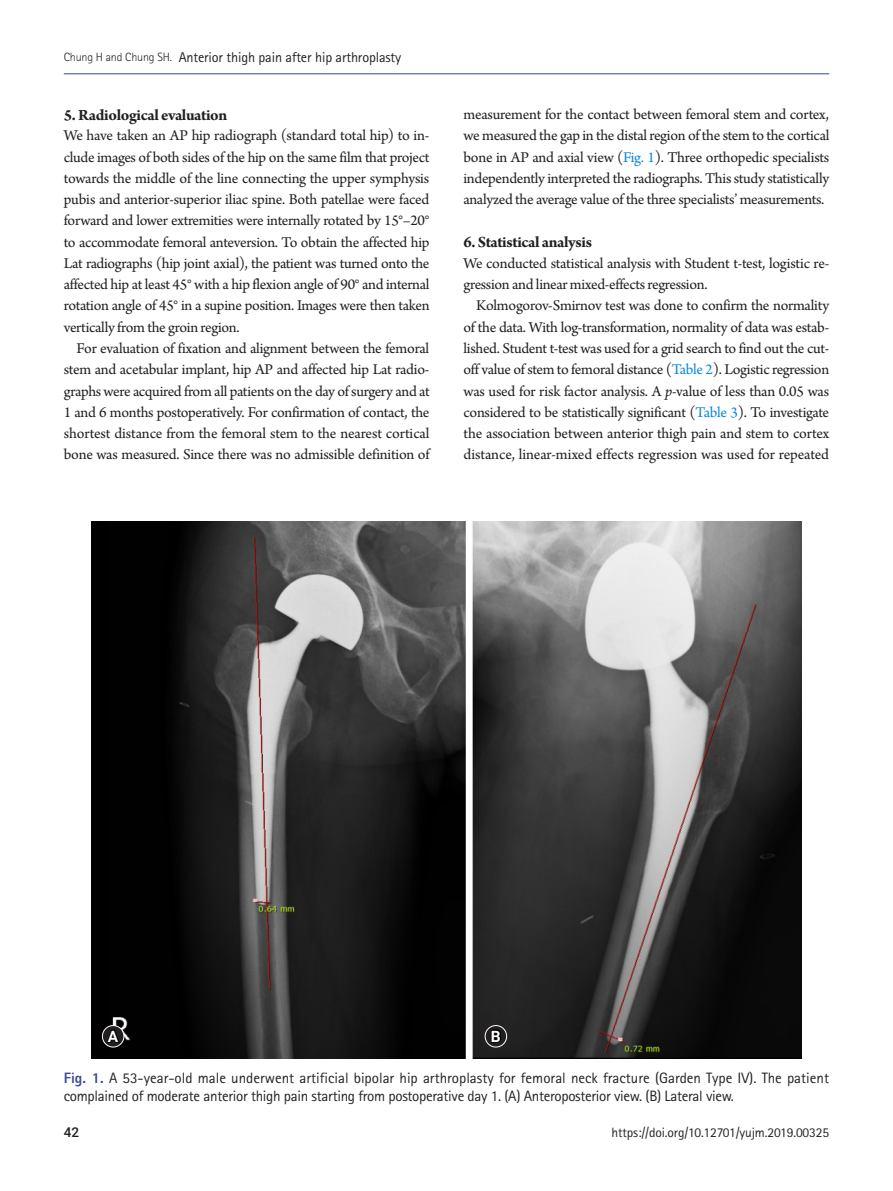
<style>
.page{position:relative;width:893px;height:1191px;background:#fff}
.page>*{position:absolute;margin:0;border:0;box-sizing:border-box;transform-origin:0 0}
.body-sub-title{font:700 16.5px "Arno Pro";letter-spacing:-.02em;color:#231f20}
.body{font:15.75px/21.3px "Arno Pro";letter-spacing:-.02em;color:#231f20;text-align:justify}
.t1{font:700 15.6px "Roboto";color:#fff}
.fig-caption{font:15px/18px "Rotis Sans Serif Std";letter-spacing:-.02em;color:#231f20}
.t2{font:14.25px "Rotis Sans Serif Std";letter-spacing:-.01em;color:#231f20}
.t3{font:13.5px "Rotis Sans Serif Std";letter-spacing:-.01em;color:#231f20}
.t4{font:500 13.5px "Roboto";color:#231f20}
.s1{font-weight:300;font-size:12px}
.s2{color:#0b88de}
.s3{font-style:italic}
.s4{font-weight:800;color:#3b479d}
</style>
<div class="page">
<img style="left:91px;top:522px;width:710px;height:536px">
<svg style="left:102px;top:1025px;width:22px;height:22px"></svg>
<div style="left:102px;top:1025px;width:22px;height:22px;border:1px solid #fff;border-radius:50%"></div>
<svg style="left:105px;top:1028px;width:16px;height:16px"></svg>
<svg style="left:485px;top:1025px;width:22px;height:22px"></svg>
<div style="left:485px;top:1025px;width:22px;height:22px;border:1px solid #fff;border-radius:50%"></div>
<svg style="left:490px;top:1027px;width:13px;height:16px"></svg>
<hr style="left:64px;top:73px;width:765px;height:1px;background:#3b479d">
<p class="t2" style="left:64px;top:49px;width:339px"><span class="s1">Chung H and Chung SH.</span> Anterior thigh pain after hip arthroplasty</p>
<p class="body-sub-title" style="left:64px;top:105px;width:165px">5. Radiological evaluation</p>
<p class="body" style="left:64px;top:126px;width:367px">We have taken an AP hip radiograph (standard total hip) to in&shy;clude images of both sides of the hip on the same film that project towards the middle of the line connecting the upper symphysis pubis and anterior-superior iliac spine. Both patellae were faced forward and lower extremities were internally rotated by 15°–20° to accommodate femoral anteversion. To obtain the affected hip Lat radiographs (hip joint axial), the patient was turned onto the affected hip at least 45° with a hip flexion angle of 90° and internal rotation angle of 45° in a supine position. Images were then taken vertically from the groin region.</p>
<p class="body" style="left:64px;top:338px;width:367px;text-indent:13px">For evaluation of fixation and alignment between the femoral stem and acetabular implant, hip AP and affected hip Lat radio&shy;graphs were acquired from all patients on the day of surgery and at 1 and 6 months postoperatively. For confirmation of contact, the shortest distance from the femoral stem to the nearest cortical bone was measured. Since there was no admissible definition of</p>
<p class="body" style="left:463px;top:104px;width:367px">measurement for the contact between femoral stem and cortex, we measured the gap in the distal region of the stem to the cortical bone in AP and axial view (<span class="s2">Fig. 1</span>). Three orthopedic specialists independently interpreted the radiographs. This study statistically analyzed the average value of the three specialists’ measurements.</p>
<p class="body-sub-title" style="left:463px;top:233px;width:130px">6. Statistical analysis</p>
<p class="body" style="left:463px;top:253px;width:367px">We conducted statistical analysis with Student t-test, logistic re&shy;gression and linear mixed-effects regression.</p>
<p class="body" style="left:463px;top:296px;width:367px;text-indent:13px">Kolmogorov-Smirnov test was done to confirm the normality of the data. With log-transformation, normality of data was estab&shy;lished. Student t-test was used for a grid search to find out the cut&shy;off value of stem to femoral distance (<span class="s2">Table 2</span>). Logistic regression was used for risk factor analysis. A <span class="s3">p</span>-value of less than 0.05 was considered to be statistically significant (<span class="s2">Table 3</span>). To investigate the association between anterior thigh pain and stem to cortex distance, linear-mixed effects regression was used for repeated</p>
<p class="t1" style="left:108px;top:1025px;width:12px">A</p>
<p class="t1" style="left:491px;top:1025px;width:11px">B</p>
<p class="fig-caption" style="left:64px;top:1068px;width:767px"><span class="s4">Fig. 1.</span> A 53-year-old male underwent artificial bipolar hip arthroplasty for femoral neck fracture (Garden Type IV). The patient complained of moderate anterior thigh pain starting from postoperative day 1. (A) Anteroposterior view. (B) Lateral view.</p>
<p class="t4" style="left:64px;top:1123px;width:17px">42</p>
<p class="t3" style="left:611px;top:1124px;width:219px">https://doi.org/10.12701/yujm.2019.00325</p>
</div>
